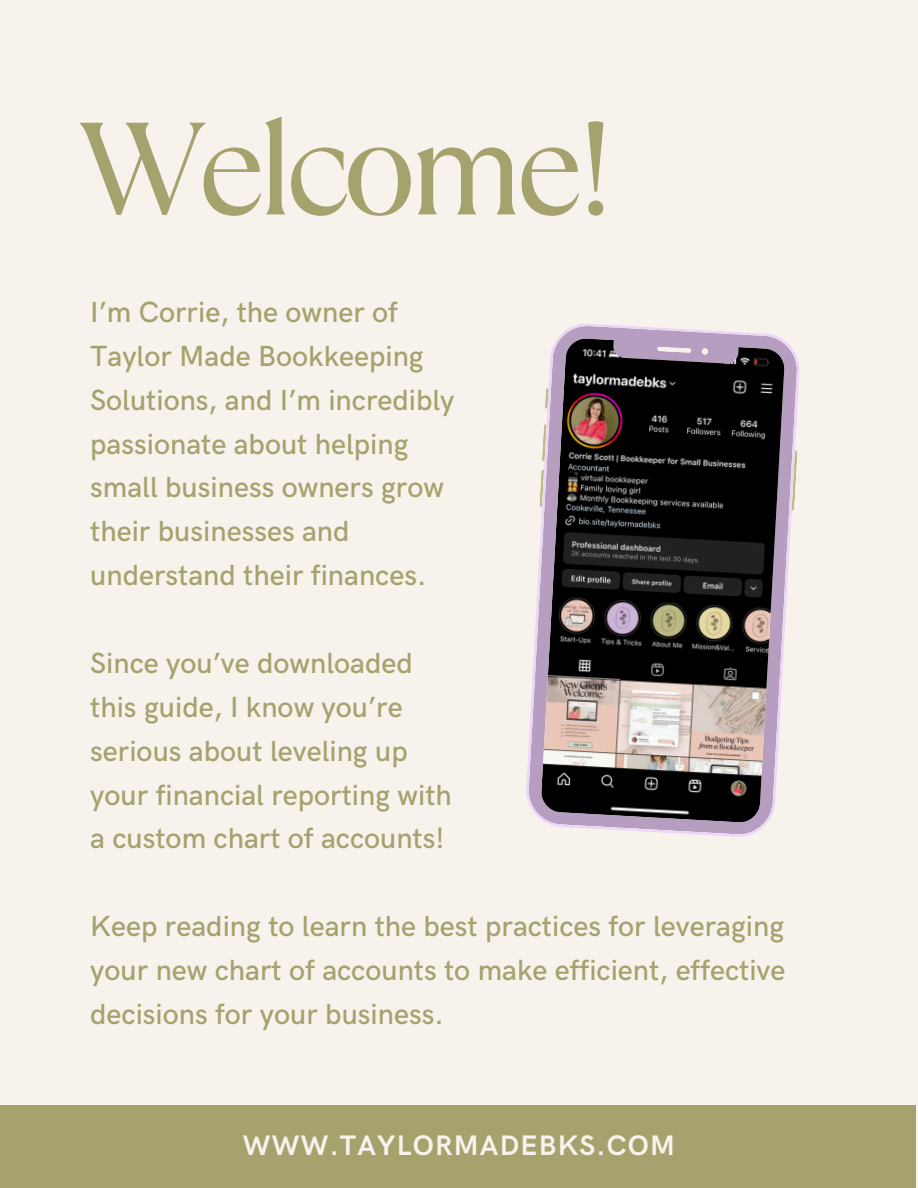
<style>
.page{position:relative;width:918px;height:1188px;background:#f7f2ec}
.page>*{position:absolute;margin:0;border:0;box-sizing:border-box;transform-origin:0 0}
.t1{font:130.95px "TT Ramillas";letter-spacing:-.065em;color:#a5a26e}
.t2{font:500 29.25px/43.8px "HK Grotesk";color:#a5a26e}
.t3{font:700 28.35px "HK Grotesk";letter-spacing:.045em;color:#f7f2ec}
</style>
<div class="page">
<div style="left:0;top:1105px;width:915px;height:83px;background:#a5a26e"></div>
<svg style="left:526px;top:324px;width:273px;height:513px;background:#696163"></svg>
<p class="t1" style="left:78px;top:78px;width:539px">Welcome!</p>
<p class="t2" style="left:90px;top:291px;width:366px">I’m Corrie, the owner of<br>Taylor Made Bookkeeping<br>Solutions, and I’m incredibly passionate about helping small business owners grow their businesses and understand their finances.</p>
<p class="t2" style="left:90px;top:642px;width:363px">Since you’ve downloaded this guide, I know you’re serious about leveling up your financial reporting with a custom chart of accounts!</p>
<h2 class="t2" style="left:90px;top:906px;width:697px;text-align:justify">Keep reading to learn the best practices for leveraging your new chart of accounts to make efficient, effective decisions for your business.</h2>
<h1 class="t3" style="left:243px;top:1130px;width:433px">WWW.TAYLORMADEBKS.COM</h1>
</div>
